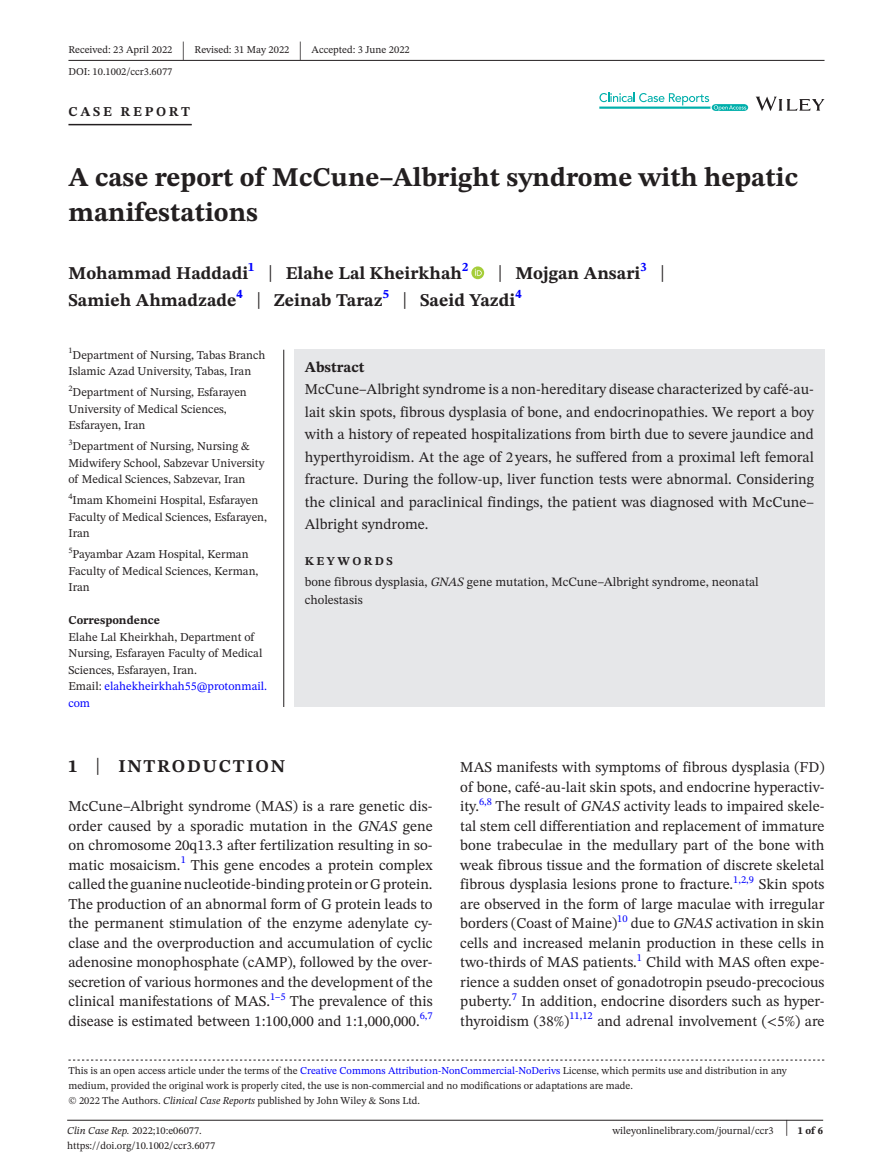
<style>
.page{position:relative;width:893px;height:1174px;background:#fff}
.page>*{position:absolute;margin:0;border:0;box-sizing:border-box;transform-origin:0 0}
.t1{font:700 27px/34.5px "STIX Two Text";color:#231f20}
.t2{font:25.65px "STIX Two Text";color:#231f20;scale:.49 1}
.t3{font:700 18px/27px "STIX Two Text";color:#231f20}
.t4{font:700 18px "STIX Two Text";letter-spacing:.1em;color:#231f20}
.t5{font:15px/19.5px "STIX Two Text";color:#231f20;text-align:justify}
.t6{font:700 15px "STIX Two Text";color:#231f20}
.t7{font:700 13.5px "STIX Two Text";letter-spacing:.2em;color:#231f20}
.t8{font:12.75px/17.2px "STIX Two Text";color:#231f20}
.t9{font:12px/16.5px "STIX Two Text";color:#231f20}
.t10{font:700 12px "STIX Two Text";color:#231f20}
.t11{font:700 12px "STIX Two Text";letter-spacing:.2em;color:#231f20}
.t12{font:10.5px/15px "STIX Two Text";color:#231f20}
.t13{font:10.5px "STIX Two Text";color:#00f}
.t14{font:700 10.5px "STIX Two Text";color:#231f20}
.s1{font-weight:400;font-size:23.4px}
.s2{color:#00f}
.s3{font-style:italic}
.s4{font-weight:400;font-size:23.7px}
.s5{font-family:"STIX"}
.s6{font-weight:400;font-size:22.2px}
</style>
<div class="page">
<hr style="left:67px;top:1119px;width:756px;height:1px;background:#231f20">
<svg style="left:756px;top:97px;width:68px;height:14px"></svg>
<svg style="left:599px;top:93px;width:149px;height:18px"></svg>
<hr style="left:68px;top:60px;width:756px;height:1px;background:#231f20">
<hr style="left:68px;top:124px;width:124px;height:1px;background:#231f20">
<svg style="left:471px;top:266px;width:13px;height:13px"></svg>
<svg style="left:475px;top:269px;width:7px;height:7px"></svg>
<svg style="left:68px;top:1059px;width:756px;height:1px"></svg>
<hr style="left:283px;top:350px;width:1px;height:357px;background:#231f20">
<div style="left:294px;top:350px;width:530px;height:264px;background:#e6e7e9"></div>
<div style="left:294px;top:613px;width:530px;height:94px;background:#e6e7e9"></div>
<p class="t12" style="left:68px;top:42px;width:106px">Received: 23 April 2022</p>
<h2 class="t2" style="left:182px;top:32px;width:8px">|</h2>
<p class="t12" style="left:195px;top:42px;width:96px">Revised: 31 May 2022</p>
<h2 class="t2" style="left:299px;top:32px;width:8px">|</h2>
<p class="t12" style="left:312px;top:42px;width:100px">Accepted: 3 June 2022</p>
<p class="t12" style="left:68px;top:64px;width:105px">DOI: 10.1002/ccr3.6077</p>
<p class="t7" style="left:68px;top:101px;width:123px">CASE REPORT</p>
<h1 class="t1" style="left:68px;top:161px;width:731px">A case report of McCune–Albright syndrome with hepatic manifestations</h1>
<p class="t3" style="left:68px;top:260px;width:598px;text-indent:429px"><span class="s1">|</span> Mojgan Ansari<sup>3</sup> <span class="s1">|<br></span>Samieh Ahmadzade<sup>4</sup> <span class="s1">|</span> Zeinab Taraz<sup>5</sup> <span class="s1">|</span> Saeid Yazdi<sup>4</sup></p>
<p class="t3" style="left:68px;top:260px;width:401px">Mohammad Haddadi<sup>1</sup> <span class="s1">|</span> Elahe Lal Kheirkhah<sup>2</sup></p>
<p class="t9" style="left:68px;top:346px;width:198px"><sup>1</sup>Department of Nursing, Tabas Branch<br>Islamic Azad University, Tabas, Iran</p>
<p class="t9" style="left:68px;top:384px;width:180px"><sup>2</sup>Department of Nursing, Esfarayen<br>University of Medical Sciences,<br>Esfarayen, Iran</p>
<p class="t9" style="left:68px;top:438px;width:198px"><sup>3</sup>Department of Nursing, Nursing &amp;<br>Midwifery School, Sabzevar University of Medical Sciences, Sabzevar, Iran</p>
<p class="t9" style="left:68px;top:492px;width:200px"><sup>4</sup>Imam Khomeini Hospital, Esfarayen<br>Faculty of Medical Sciences, Esfarayen,<br>Iran</p>
<p class="t9" style="left:68px;top:546px;width:192px"><sup>5</sup>Payambar Azam Hospital, Kerman<br>Faculty of Medical Sciences, Kerman,<br>Iran</p>
<p class="t10" style="left:68px;top:612px;width:93px">Correspondence</p>
<p class="t9" style="left:68px;top:628px;width:200px">Elahe Lal Kheirkhah, Department of<br>Nursing, Esfarayen Faculty of Medical<br>Sciences, Esfarayen, Iran.<br>Email: <span class="s2">elahekheirkhah55@protonmail. com</span></p>
<p class="t6" style="left:305px;top:356px;width:61px">Abstract</p>
<p class="t5" style="left:305px;top:378px;width:511px;line-height:22.5px">McCune–Albright syndrome is a non-hereditary disease characterized by café-au&shy;lait skin spots, fibrous dysplasia of bone, and endocrinopathies. We report a boy with a history of repeated hospitalizations from birth due to severe jaundice and hyperthyroidism. At the age of 2 years, he suffered from a proximal left femoral fracture. During the follow-up, liver function tests were abnormal. Considering the clinical and paraclinical findings, the patient was diagnosed with McCune– Albright syndrome.</p>
<p class="t11" style="left:305px;top:552px;width:90px">KEYWORDS</p>
<p class="t8" style="left:305px;top:573px;width:456px">bone fibrous dysplasia, <span class="s3">GNAS</span> gene mutation, McCune–Albright syndrome, neonatal cholestasis</p>
<p class="t4" style="left:68px;top:753px;width:218px">1 <span class="s4">|</span> INTRODUCTION</p>
<p class="t5" style="left:68px;top:796px;width:366px">McCune–Albright syndrome (MAS) is a rare genetic dis&shy;order caused by a sporadic mutation in the <span class="s3">GNAS</span> gene on chromosome 20q13.3 after fertilization resulting in so&shy;matic mosaicism.</p>
<p class="t13" style="left:181px;top:852px;width:7px">1</p>
<p class="t5" style="left:68px;top:855px;width:366px;text-indent:122px">This gene encodes a protein complex called the guanine nucleotide-binding protein or G protein.<br>The production of an abnormal form of G protein leads to the permanent stimulation of the enzyme adenylate cy&shy;clase and the overproduction and accumulation of cyclic adenosine monophosphate (cAMP), followed by the over&shy;secretion of various hormones and the development of the clinical manifestations of MAS.</p>
<p class="t13" style="left:270px;top:988px;width:17px">1–5</p>
<p class="t5" style="left:68px;top:991px;width:366px;text-indent:221px">The prevalence of this disease is estimated between 1:100,000 and 1:1,000,000.</p>
<p class="t13" style="left:420px;top:1008px;width:14px">6,7</p>
<p class="t5" style="left:460px;top:757px;width:366px">MAS manifests with symptoms of fibrous dysplasia (FD) of bone, café-au-lait skin spots, and endocrine hyperactiv&shy;ity.</p>
<p class="t13" style="left:479px;top:793px;width:14px">6,8</p>
<p class="t5" style="left:460px;top:796px;width:366px;text-indent:35px">The result of <span class="s3">GNAS</span> activity leads to impaired skele&shy;tal stem cell differentiation and replacement of immature bone trabeculae in the medullary part of the bone with weak fibrous tissue and the formation of discrete skeletal fibrous dysplasia lesions prone to fracture.</p>
<p class="t13" style="left:733px;top:871px;width:22px">1,2,9</p>
<p class="t5" style="left:460px;top:874px;width:366px;text-indent:298px">Skin spots are observed in the form of large maculae with irregular borders (Coast of Maine)</p>
<p class="t13" style="left:617px;top:910px;width:12px">10</p>
<p class="t5" style="left:460px;top:913px;width:366px;text-indent:171px">due to <span class="s3">GNAS</span> activation in skin cells and increased melanin production in these cells in two-thirds of MAS patients.</p>
<p class="t13" style="left:637px;top:949px;width:7px">1</p>
<p class="t5" style="left:460px;top:952px;width:366px;text-indent:186px">Child with MAS often expe&shy;rience a sudden onset of gonadotropin pseudo-precocious puberty.</p>
<p class="t13" style="left:512px;top:988px;width:7px">7</p>
<p class="t5" style="left:460px;top:991px;width:366px;text-indent:61px">In addition, endocrine disorders such as hyper&shy;thyroidism (38%)</p>
<p class="t13" style="left:569px;top:1008px;width:25px">11,12</p>
<p class="t5" style="left:597px;top:1011px;width:229px">and adrenal involvement (<span class="s5">&lt;</span>5%) are</p>
<p class="t12" style="left:68px;top:1063px;width:720px">This is an open access article under the terms of the <span class="s2">Creative Commons Attribution-NonCommercial-NoDerivs</span> License, which permits use and distribution in any medium, provided the original work is properly cited, the use is non-commercial and no modifications or adaptations are made.<br>© 2022 The Authors. <span class="s3">Clinical Case Reports</span> published by John Wiley &amp; Sons Ltd.</p>
<p class="t12" style="left:67px;top:1123px;width:136px"><span class="s3">Clin Case Rep.</span> 2022;10:e06077.</p>
<p class="t14" style="left:785px;top:1123px;width:39px"><span class="s6">|</span> 1 of 6</p>
<p class="t12" style="left:67px;top:1138px;width:150px">https://doi.org/10.1002/ccr3.6077</p>
<p class="t12" style="left:612px;top:1123px;width:163px">wileyonlinelibrary.com/journal/ccr3</p>
</div>
